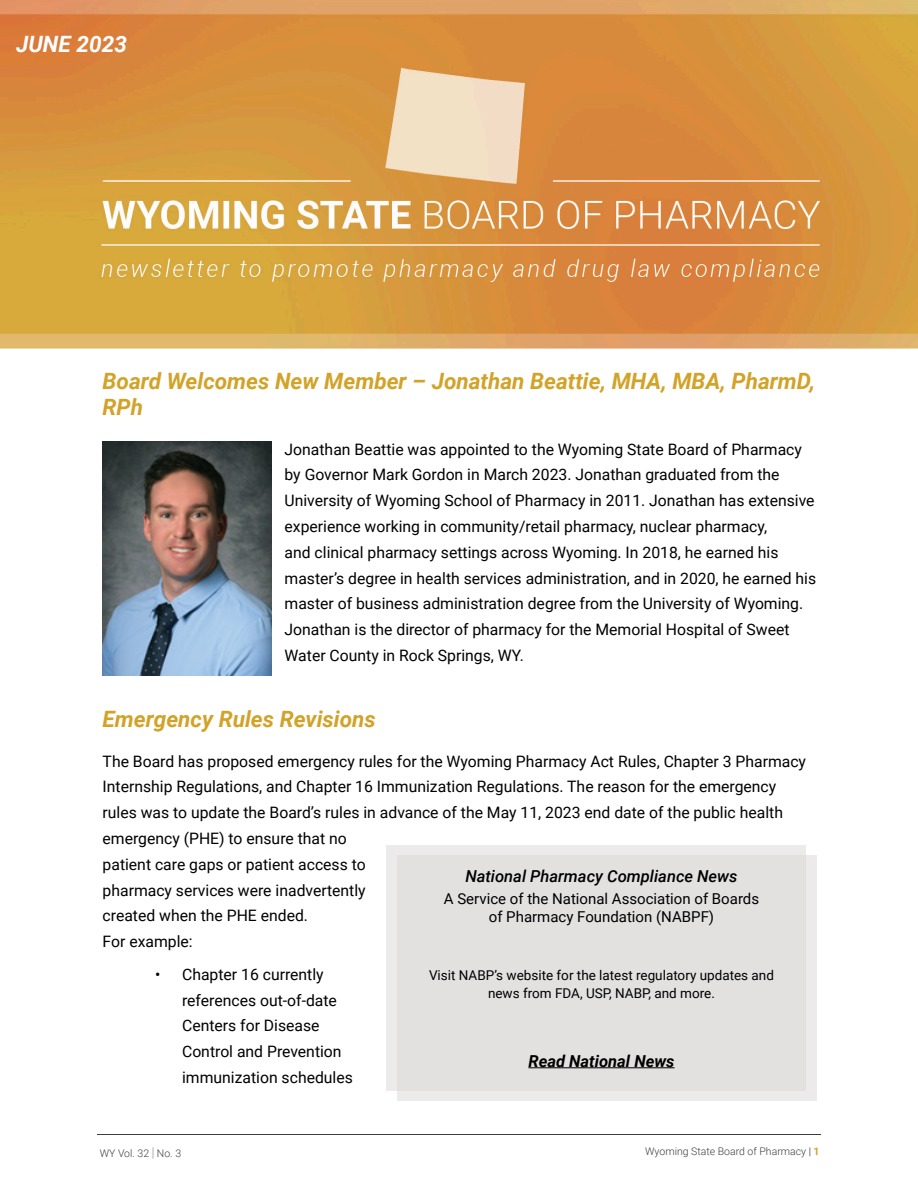
<style>
.page{position:relative;width:918px;height:1188px;background:#fff}
.page>*{position:absolute;margin:0;border:0;box-sizing:border-box;transform-origin:0 0}
.Header_1{font:italic 700 22.5px/25.8px "Roboto";color:#d2a328}
.Header_1-2{font:italic 700 22.5px "Roboto";color:#fff}
.Header_2{font:italic 500 16.5px "Roboto";color:#000}
.Paragraph{font:italic 700 16.5px "Roboto";color:#000}
.Paragraph-2{font:15.75px/25.8px "Roboto";color:#000}
.Header_2-2{font:15px/18.6px "Roboto";color:#000;text-align:center}
.Paragraph-3{font:13.5px/18.6px "Roboto";color:#000;text-align:center}
.t1{font:300 10.5px "Roboto";color:#3e3e3f}
.s1{font-weight:100;font-size:13.5px}
.s2{color:#231f20}
.s3{font-weight:700;color:#d2a328}
</style>
<div class="page">
<hr style="left:97px;top:1135px;width:724px;height:1px;background:#3e3e3f">
<img style="left:0;top:0;width:918px;height:349px">
<div style="left:387px;top:846px;width:419px;height:245px;background:#eceaea"></div>
<div style="left:397px;top:856px;width:419px;height:245px;background:#e3e0e0"></div>
<hr style="left:528px;top:1067px;width:147px;height:1px;background:#000">
<img style="left:103px;top:441px;width:168px;height:235px">
<p class="Header_1-2" style="left:16px;top:28px;width:112px">JUNE 2023</p>
<p class="Header_1" style="left:103px;top:368px;width:714px">Board Welcomes New Member – Jonathan Beattie, MHA, MBA, PharmD,<br>RPh</p>
<p class="Paragraph-2" style="left:285px;top:435px;width:533px">Jonathan Beattie was appointed to the Wyoming State Board of Pharmacy by Governor Mark Gordon in March 2023. Jonathan graduated from the University of Wyoming School of Pharmacy in 2011. Jonathan has extensive experience working in community/retail pharmacy, nuclear pharmacy,<br>and clinical pharmacy settings across Wyoming. In 2018, he earned his master’s degree in health services administration, and in 2020, he earned his master of business administration degree from the University of Wyoming.<br>Jonathan is the director of pharmacy for the Memorial Hospital of Sweet Water County in Rock Springs, WY.</p>
<p class="Header_1" style="left:103px;top:706px;width:275px">Emergency Rules Revisions</p>
<p class="Paragraph-2" style="left:103px;top:747px;width:705px">The Board has proposed emergency rules for the Wyoming Pharmacy Act Rules, Chapter 3 Pharmacy Internship Regulations, and Chapter 16 Immunization Regulations. The reason for the emergency rules was to update the Board’s rules in advance of the May 11, 2023 end date of the public health emergency (PHE) to ensure that no<br>patient care gaps or patient access to<br>pharmacy services were inadvertently<br>created when the PHE ended.<br>For example:</p>
<p class="Paragraph-2" style="left:182px;top:961px;width:172px;text-indent:-27px">• Chapter 16 currently references out-of-date<br>Centers for Disease<br>Control and Prevention immunization schedules</p>
<p class="Header_2" style="left:465px;top:865px;width:274px">National Pharmacy Compliance News</p>
<p class="Header_2-2" style="left:444px;top:889px;width:317px">A Service of the National Association of Boards of Pharmacy Foundation (NABPF)</p>
<p class="Paragraph-3" style="left:429px;top:965px;width:347px">Visit NABP’s website for the latest regulatory updates and news from FDA, USP, NABP, and more.</p>
<p class="Paragraph" style="left:528px;top:1049px;width:148px">Read National News</p>
<p class="t1" style="left:100px;top:1146px;width:83px">WY Vol. 32 <span class="s1">|</span> No. 3</p>
<p class="t1" style="left:645px;top:1144px;width:176px">Wyoming State Board of Pharmacy <span class="s2">|</span> <span class="s3">1</span></p>
</div>
